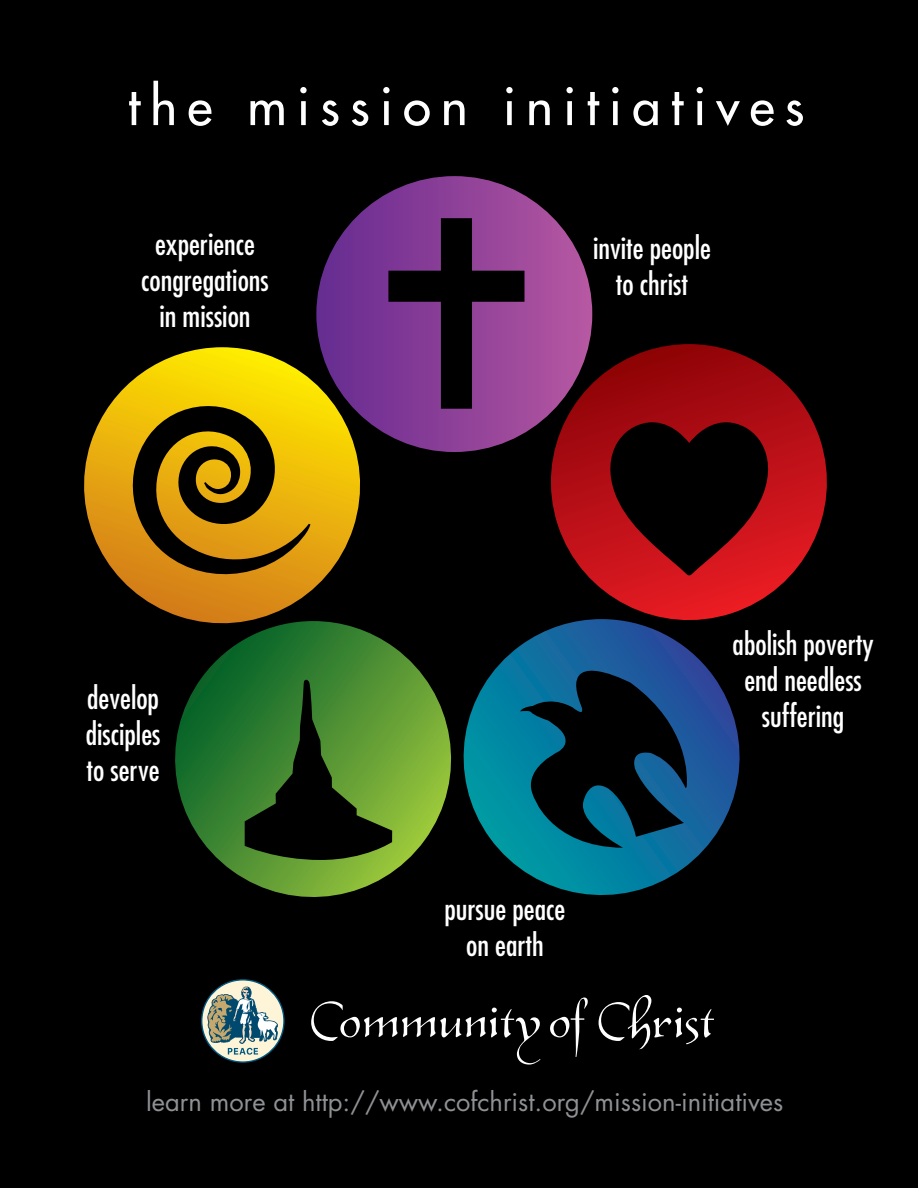
<style>
.page{position:relative;width:918px;height:1188px;background:#000}
.page>*{position:absolute;margin:0;border:0;box-sizing:border-box;transform-origin:0 0}
.t1{font:500 51.15px "Futura Std";letter-spacing:.2em;color:#fff}
.t2{font:condensed 30px/36px "Futura Std";color:#fff;text-align:center}
.t3{font:25.5px "Futura Std";color:#8f9194}
</style>
<div class="page">
<svg style="left:550px;top:998px;width:38px;height:59px"></svg>
<svg style="left:311px;top:1001px;width:230px;height:64px"></svg>
<svg style="left:599px;top:995px;width:115px;height:55px"></svg>
<svg style="left:201px;top:979px;width:84px;height:84px"></svg>
<div style="left:316px;top:176px;width:276px;height:276px;background:linear-gradient(to right,#632a8e,#b657a1);border-radius:138px"></div>
<svg style="left:84px;top:347px;width:293px;height:274px"></svg>
<svg style="left:175px;top:621px;width:270px;height:276px"></svg>
<svg style="left:445px;top:637px;width:295px;height:258px"></svg>
<svg style="left:534px;top:344px;width:293px;height:293px"></svg>
<svg style="left:388px;top:218px;width:137px;height:191px"></svg>
<svg style="left:608px;top:420px;width:162px;height:155px"></svg>
<svg style="left:122px;top:396px;width:188px;height:193px"></svg>
<svg style="left:520px;top:655px;width:168px;height:193px"></svg>
<svg style="left:245px;top:678px;width:147px;height:182px"></svg>
<h1 class="t1" style="left:128px;top:74px;width:678px">the mission initiatives</h1>
<p class="t2" style="left:141px;top:226px;width:129px">experience congregations in mission</p>
<p class="t2" style="left:86px;top:680px;width:76px;text-align:justify">develop disciples to serve</p>
<p class="t2" style="left:593px;top:230px;width:119px">invite people to christ</p>
<p class="t2" style="left:445px;top:891px;width:122px">pursue peace on earth</p>
<p class="t2" style="left:733px;top:626px;width:143px">abolish poverty end needless suffering</p>
<p class="t3" style="left:146px;top:1085px;width:639px">learn more at http://www.cofchrist.org/mission-initiatives</p>
</div>
